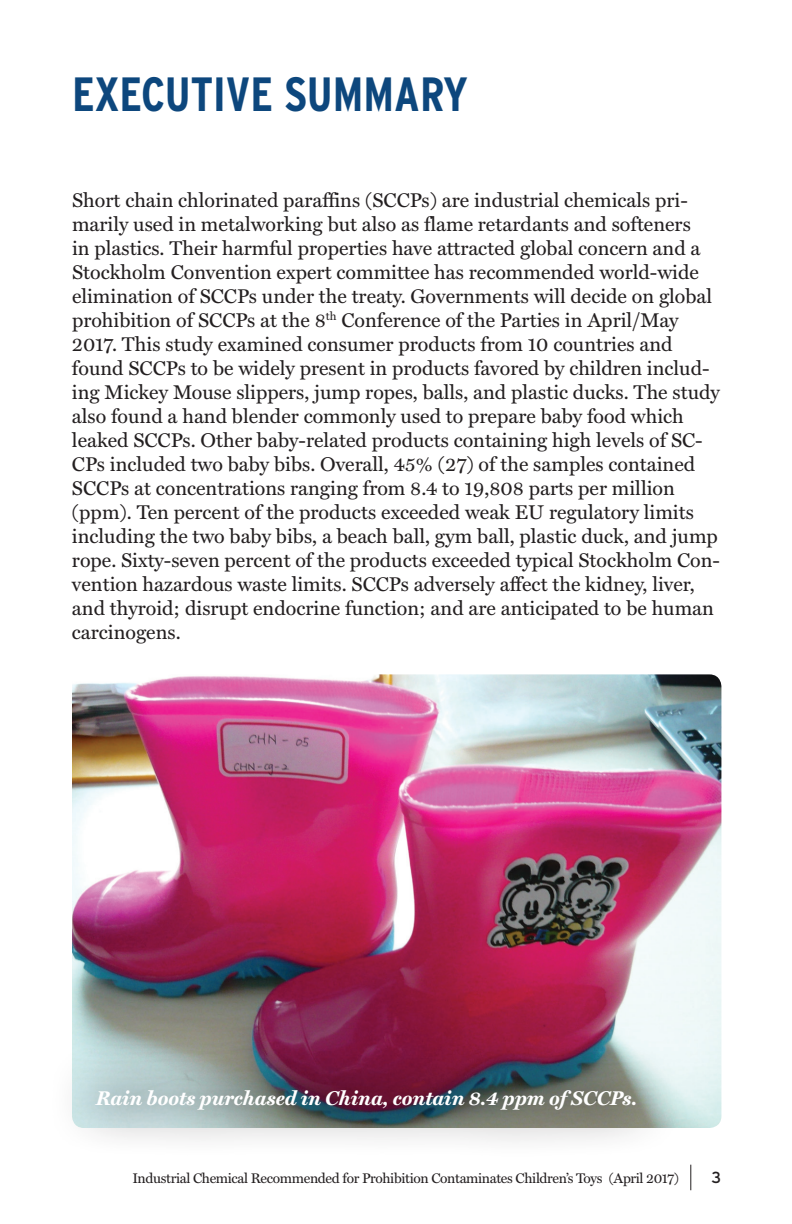
<style>
.page{position:relative;width:792px;height:1224px;background:#fff}
.page>*{position:absolute;margin:0;border:0;box-sizing:border-box;transform-origin:0 0}
.t1{font:700 condensed 48px "Interstate";color:#0d477d}
.t2{font:20px/24px "Miller Text";color:#231f20}
.t3{font:italic 700 20px "Miller Text";color:#fff}
.t4{font:16px "Interstate";color:#231f20}
.t5{font:14px "Miller Text";letter-spacing:-.025em;color:#231f20}
</style>
<div class="page">
<img style="left:72px;top:674px;width:649px;height:454px">
<div style="left:46px;top:1039px;width:639px;height:122px;background:#231f20;opacity:.5"></div>
<svg style="left:690px;top:1165px;width:1px;height:25px"></svg>
<h1 class="t1" style="left:72px;top:67px;width:398px">EXECUTIVE SUMMARY</h1>
<p class="t2" style="left:72px;top:188px;width:650px">Short chain chlorinated paraffins (SCCPs) are industrial chemicals pri&shy;marily used in metalworking but also as flame retardants and softeners<br>in plastics. Their harmful properties have attracted global concern and a Stockholm Convention expert committee has recommended world-wide elimination of SCCPs under the treaty. Governments will decide on global prohibition of SCCPs at the 8<sup>th</sup> Conference of the Parties in April/May 2017. This study examined consumer products from 10 countries and found SCCPs to be widely present in products favored by children includ&shy;ing Mickey Mouse slippers, jump ropes, balls, and plastic ducks. The study also found a hand blender commonly used to prepare baby food which leaked SCCPs. Other baby-related products containing high levels of SC-CPs included two baby bibs. Overall, 45% (27) of the samples contained SCCPs at concentrations ranging from 8.4 to 19,808 parts per million (ppm). Ten percent of the products exceeded weak EU regulatory limits including the two baby bibs, a beach ball, gym ball, plastic duck, and jump rope. Sixty-seven percent of the products exceeded typical Stockholm Con&shy;vention hazardous waste limits. SCCPs adversely affect the kidney, liver, and thyroid; disrupt endocrine function; and are anticipated to be human carcinogens.</p>
<p class="t3" style="left:96px;top:1086px;width:543px">Rain boots purchased in China, contain 8.4 ppm of SCCPs.</p>
<p class="t5" style="left:132px;top:1170px;width:548px">Industrial Chemical Recommended for Prohibition Contaminates Children’s Toys (April 2017)</p>
<p class="t4" style="left:712px;top:1168px;width:11px">3</p>
</div>
